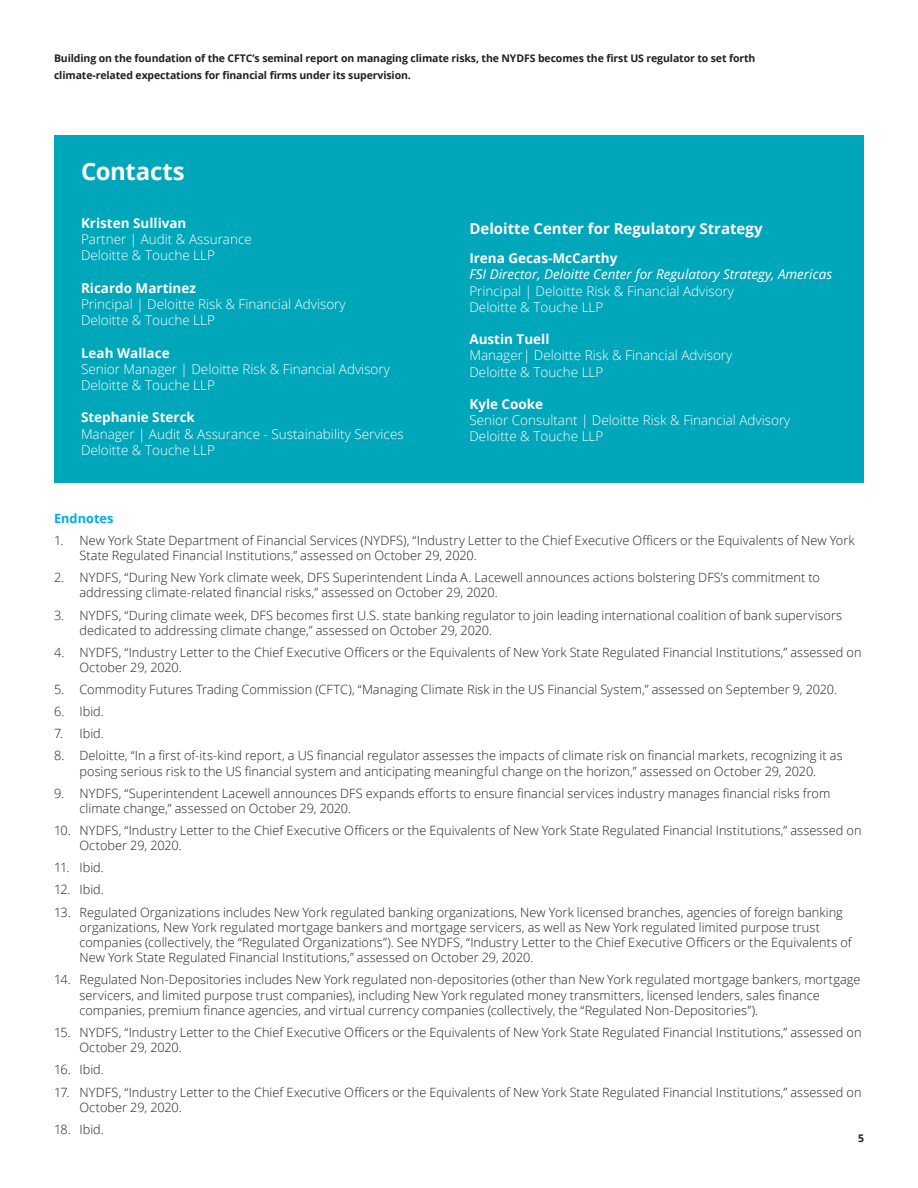
<style>
.page{position:relative;width:918px;height:1188px;background:#fff}
.page>*{position:absolute;margin:0;border:0;box-sizing:border-box;transform-origin:0 0}
.Body_copy__8_5_12pt{font:700 24px "Open Sans";letter-spacing:-.015em;color:#fff}
.Default{font:700 15px "Open Sans";color:#fff}
.Default-2{font:300 13.5px "Open Sans";color:#fff}
.Default-3{font:700 13.5px "Open Sans";color:#fff}
.Default-4{font:italic 13.5px "Open Sans";color:#fff}
.t1{font:300 12.75px/15.3px "Open Sans";letter-spacing:.005em;color:#231f20}
.Subhead_A__8_5_12pt{font:700 12.75px "Open Sans";letter-spacing:.005em;color:#00abe7}
.t2{font:700 10.5px/16.5px "Open Sans";letter-spacing:-.01em;color:#231f20}
</style>
<div class="page">
<div style="left:54px;top:135px;width:810px;height:347px;background:#00a6b9"></div>
<p class="t2" style="left:54px;top:50px;width:703px">Building on the foundation of the CFTC’s seminal report on managing climate risks, the NYDFS becomes the first US regulator to set forth climate-related expectations for financial firms under its supervision.</p>
<p class="Body_copy__8_5_12pt" style="left:81px;top:155px;width:105px">Contacts</p>
<p class="Default-3" style="left:81px;top:214px;width:107px">Kristen Sullivan</p>
<p class="Default-2" style="left:81px;top:230px;width:172px">Partner | Audit &amp; Assurance</p>
<p class="Default-2" style="left:81px;top:246px;width:136px">Deloitte &amp; Touche LLP</p>
<p class="Default-3" style="left:81px;top:278px;width:117px">Ricardo Martinez</p>
<p class="Default-2" style="left:81px;top:295px;width:266px">Principal | Deloitte Risk &amp; Financial Advisory</p>
<p class="Default-2" style="left:81px;top:311px;width:136px">Deloitte &amp; Touche LLP</p>
<p class="Default-3" style="left:81px;top:343px;width:90px">Leah Wallace</p>
<p class="Default-2" style="left:81px;top:360px;width:311px">Senior Manager | Deloitte Risk &amp; Financial Advisory</p>
<p class="Default-2" style="left:81px;top:376px;width:136px">Deloitte &amp; Touche LLP</p>
<p class="Default-3" style="left:81px;top:408px;width:116px">Stephanie Sterck</p>
<p class="Default-2" style="left:81px;top:425px;width:324px">Manager | Audit &amp; Assurance - Sustainability Services</p>
<p class="Default-2" style="left:81px;top:441px;width:136px">Deloitte &amp; Touche LLP</p>
<p class="Default" style="left:469px;top:217px;width:295px">Deloitte Center for Regulatory Strategy</p>
<p class="Default-3" style="left:469px;top:249px;width:149px">Irena Gecas-McCarthy</p>
<p class="Default-4" style="left:469px;top:265px;width:364px">FSI Director, Deloitte Center for Regulatory Strategy, Americas</p>
<p class="Default-2" style="left:469px;top:281px;width:266px">Principal | Deloitte Risk &amp; Financial Advisory</p>
<p class="Default-2" style="left:469px;top:298px;width:136px">Deloitte &amp; Touche LLP</p>
<p class="Default-3" style="left:469px;top:330px;width:82px">Austin Tuell</p>
<p class="Default-2" style="left:469px;top:346px;width:265px">Manager| Deloitte Risk &amp; Financial Advisory</p>
<p class="Default-2" style="left:469px;top:362px;width:136px">Deloitte &amp; Touche LLP</p>
<p class="Default-3" style="left:469px;top:395px;width:75px">Kyle Cooke</p>
<p class="Default-2" style="left:469px;top:411px;width:323px">Senior Consultant | Deloitte Risk &amp; Financial Advisory</p>
<p class="Default-2" style="left:469px;top:427px;width:136px">Deloitte &amp; Touche LLP</p>
<p class="Subhead_A__8_5_12pt" style="left:54px;top:509px;width:61px">Endnotes</p>
<p class="t1" style="left:80px;top:532px;width:777px;text-indent:-26px">1. New York State Department of Financial Services (NYDFS), “Industry Letter to the Chief Executive Officers or the Equivalents of New York<br>State Regulated Financial Institutions,” assessed on October 29, 2020.</p>
<p class="t1" style="left:80px;top:570px;width:742px;text-indent:-26px">2. NYDFS, “During New York climate week, DFS Superintendent Linda A. Lacewell announces actions bolstering DFS’s commitment to addressing climate-related financial risks,” assessed on October 29, 2020.</p>
<p class="t1" style="left:80px;top:607px;width:764px;text-indent:-26px">3. NYDFS, “During climate week, DFS becomes first U.S. state banking regulator to join leading international coalition of bank supervisors dedicated to addressing climate change,” assessed on October 29, 2020.</p>
<p class="t1" style="left:79px;top:644px;width:784px;text-indent:-25px">4. NYDFS, “Industry Letter to the Chief Executive Officers or the Equivalents of New York State Regulated Financial Institutions,” assessed on<br>October 29, 2020.</p>
<p class="t1" style="left:54px;top:682px;width:785px">5. Commodity Futures Trading Commission (CFTC), “Managing Climate Risk in the US Financial System,” assessed on September 9, 2020.</p>
<p class="t1" style="left:54px;top:704px;width:51px">6. Ibid.</p>
<p class="t1" style="left:54px;top:726px;width:51px">7. Ibid.</p>
<p class="t1" style="left:54px;top:748px;width:790px;text-align:center">8. Deloitte, “In a first of-its-kind report, a US financial regulator assesses the impacts of climate risk on financial markets, recognizing it as posing serious risk to the US financial system and anticipating meaningful change on the horizon,” assessed on October 29, 2020.</p>
<p class="t1" style="left:80px;top:785px;width:752px;text-indent:-26px">9. NYDFS, “Superintendent Lacewell announces DFS expands efforts to ensure financial services industry manages financial risks from climate change,” assessed on October 29, 2020.</p>
<p class="t1" style="left:79px;top:822px;width:784px;text-indent:-25px">10. NYDFS, “Industry Letter to the Chief Executive Officers or the Equivalents of New York State Regulated Financial Institutions,” assessed on<br>October 29, 2020.</p>
<p class="t1" style="left:54px;top:860px;width:51px">11. Ibid.</p>
<p class="t1" style="left:54px;top:882px;width:51px">12. Ibid.</p>
<p class="t1" style="left:80px;top:904px;width:774px;text-indent:-26px">13. Regulated Organizations includes New York regulated banking organizations, New York licensed branches, agencies of foreign banking organizations, New York regulated mortgage bankers and mortgage servicers, as well as New York regulated limited purpose trust companies (collectively, the “Regulated Organizations”). See NYDFS, “Industry Letter to the Chief Executive Officers or the Equivalents of New York State Regulated Financial Institutions,” assessed on October 29, 2020.</p>
<p class="t1" style="left:80px;top:972px;width:782px;text-indent:-26px">14. Regulated Non-Depositories includes New York regulated non-depositories (other than New York regulated mortgage bankers, mortgage servicers, and limited purpose trust companies), including New York regulated money transmitters, licensed lenders, sales finance companies, premium finance agencies, and virtual currency companies (collectively, the “Regulated Non-Depositories”).</p>
<p class="t1" style="left:79px;top:1024px;width:784px;text-indent:-25px">15. NYDFS, “Industry Letter to the Chief Executive Officers or the Equivalents of New York State Regulated Financial Institutions,” assessed on<br>October 29, 2020.</p>
<p class="t1" style="left:54px;top:1062px;width:51px">16. Ibid.</p>
<p class="t1" style="left:79px;top:1084px;width:784px;text-indent:-25px">17. NYDFS, “Industry Letter to the Chief Executive Officers or the Equivalents of New York State Regulated Financial Institutions,” assessed on<br>October 29, 2020.</p>
<p class="t1" style="left:54px;top:1121px;width:51px">18. Ibid.</p>
<p class="t2" style="left:858px;top:1130px;width:7px">5</p>
</div>
